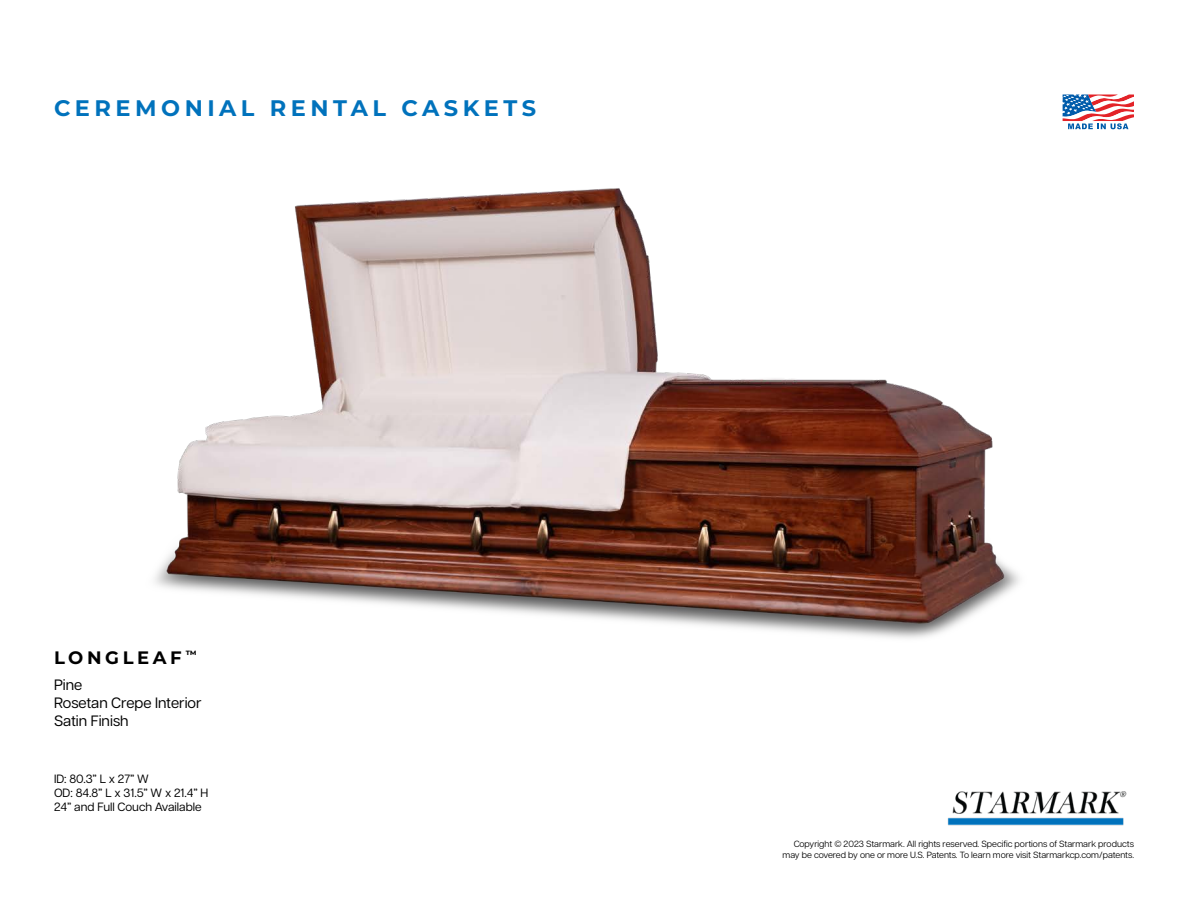
<style>
.page{position:relative;width:1188px;height:918px;background:#fff}
.page>*{position:absolute;margin:0;border:0;box-sizing:border-box;transform-origin:0 0}
.t1{font:700 22.5px "Montserrat";letter-spacing:.2em;color:#0072bc}
.t2{font:700 18px "Montserrat";letter-spacing:.2em;color:#000}
.t3{font:15px/18px "Articulat CF";color:#000}
.t4{font:12px/14.4px "Articulat CF";color:#000}
.t5{font:9px/10.8px "Articulat CF";color:#000;text-align:right}
</style>
<div class="page">
<img style="left:947px;top:791px;width:180px;height:35px">
<img style="left:155px;top:188px;width:865px;height:451px">
<svg style="left:1063px;top:94px;width:71px;height:35px"></svg>
<h1 class="t1" style="left:54px;top:92px;width:484px">CEREMONIAL RENTAL CASKETS</h1>
<h2 class="t2" style="left:54px;top:645px;width:144px">LONGLEAF <sup>™</sup></h2>
<h3 class="t3" style="left:54px;top:675px;width:149px">Pine<br>Rosetan Crepe Interior<br>Satin Finish</h3>
<h3 class="t4" style="left:54px;top:770px;width:156px">ID: 80.3” L x 27” W<br>OD: 84.8” L x 31.5” W x 21.4” H<br>24” and Full Couch Available</h3>
<p class="t5" style="left:783px;top:838px;width:353px">Copyright © 2023 Starmark. All rights reserved. Specific portions of Starmark products may be covered by one or more U.S. Patents. To learn more visit Starmarkcp.com/patents.</p>
</div>
